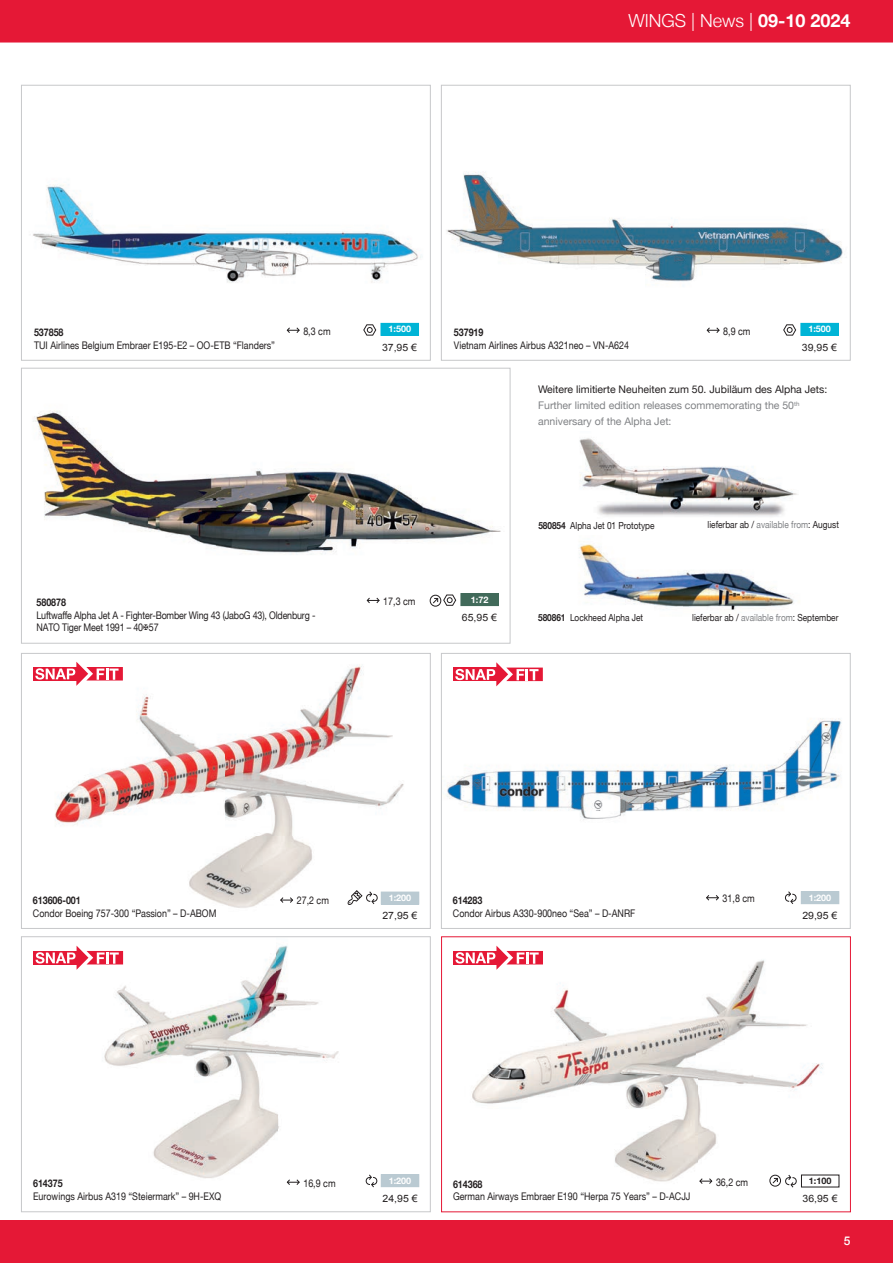
<style>
.page{position:relative;width:893px;height:1263px;background:#fff}
.page>*{position:absolute;margin:0;border:0;box-sizing:border-box;transform-origin:0 0}
.t1{font:300 18px "Helvetica Neue";color:#fff}
.t2{font:500 12px "Helvetica Neue";color:#fff}
.t3{font:10.5px "Helvetica Neue";color:#231f20;scale:.85 1}
.t4{font:10.5px/16.2px "Helvetica Neue";color:#808285}
.t5{font:10.5px/12.6px "Helvetica Neue";letter-spacing:-.02em;color:#231f20;scale:.85 1}
.t6{font:700 10.5px "Helvetica Neue";letter-spacing:-.005em;color:#231f20;scale:.85 1}
.t7{font:10.05px "Arial";color:#231f20;scale:1.04 1}
.t8{font:9.75px "Helvetica Neue";color:#231f20;scale:.85 1}
.t9{font:700 9px "Helvetica Neue";color:#fff}
.t10{font:700 9px "Helvetica Neue";color:#231f20}
.s1{font-weight:700}
.s2{color:#231f20}
.s3{color:#808285}
</style>
<div class="page">
<div style="left:0;top:1220px;width:893px;height:43px;background:#e51836"></div>
<div style="left:0;top:0;width:893px;height:43px;background:#e51836"></div>
<img style="left:33px;top:184px;width:388px;height:99px">
<div style="left:21px;top:85px;width:410px;height:275px;border:1px solid #c7c8ca"></div>
<svg style="left:286px;top:327px;width:14px;height:6px"></svg>
<div style="left:381px;top:323px;width:37px;height:12px;background:#00b4d6"></div>
<div style="left:381px;top:323px;width:38px;height:13px;border:1px solid #00b4d6"></div>
<svg style="left:363px;top:324px;width:14px;height:12px"></svg>
<img style="left:446px;top:171px;width:397px;height:111px">
<div style="left:441px;top:85px;width:409px;height:275px;border:1px solid #c7c8ca"></div>
<svg style="left:706px;top:327px;width:14px;height:6px"></svg>
<div style="left:801px;top:323px;width:37px;height:12px;background:#00b4d6"></div>
<div style="left:800px;top:323px;width:39px;height:13px;border:1px solid #00b4d6"></div>
<svg style="left:783px;top:324px;width:13px;height:12px"></svg>
<img style="left:579px;top:438px;width:219px;height:79px">
<img style="left:579px;top:544px;width:215px;height:66px">
<img style="left:33px;top:665px;width:387px;height:243px">
<div style="left:21px;top:653px;width:409px;height:276px;border:1px solid #c7c8ca"></div>
<img style="left:447px;top:718px;width:395px;height:102px">
<div style="left:441px;top:653px;width:409px;height:276px;border:1px solid #c7c8ca"></div>
<img style="left:33px;top:945px;width:387px;height:243px">
<div style="left:21px;top:936px;width:409px;height:276px;border:1px solid #c7c8ca"></div>
<img style="left:453px;top:945px;width:387px;height:243px">
<div style="left:441px;top:936px;width:410px;height:276px;border:1px solid #e51836"></div>
<div style="left:453px;top:667px;width:46px;height:14px;background:#e51836"></div>
<svg style="left:455px;top:662px;width:88px;height:24px"></svg>
<div style="left:33px;top:951px;width:47px;height:13px;background:#e51836"></div>
<svg style="left:36px;top:946px;width:87px;height:24px"></svg>
<div style="left:453px;top:951px;width:46px;height:13px;background:#e51836"></div>
<svg style="left:455px;top:946px;width:88px;height:24px"></svg>
<svg style="left:280px;top:896px;width:14px;height:7px"></svg>
<svg style="left:706px;top:895px;width:13px;height:6px"></svg>
<svg style="left:785px;top:891px;width:12px;height:13px"></svg>
<svg style="left:785px;top:1174px;width:12px;height:14px"></svg>
<svg style="left:699px;top:1177px;width:14px;height:7px"></svg>
<div style="left:33px;top:667px;width:46px;height:13px;background:#e51836"></div>
<svg style="left:35px;top:662px;width:88px;height:24px"></svg>
<div style="left:381px;top:892px;width:38px;height:12px;background:#bacad2"></div>
<svg style="left:286px;top:1179px;width:14px;height:7px"></svg>
<svg style="left:365px;top:1174px;width:13px;height:14px"></svg>
<img style="left:33px;top:410px;width:468px;height:186px">
<div style="left:21px;top:368px;width:489px;height:275px;border:1px solid #c7c8ca"></div>
<svg style="left:366px;top:597px;width:14px;height:7px"></svg>
<div style="left:461px;top:593px;width:37px;height:13px;background:#416a5a"></div>
<div style="left:430px;top:595px;width:11px;height:11px;border:1px solid #231f20;border-radius:50%"></div>
<svg style="left:432px;top:594px;width:24px;height:12px"></svg>
<svg style="left:348px;top:890px;width:30px;height:15px"></svg>
<div style="left:801px;top:892px;width:38px;height:12px;background:#bacad2"></div>
<div style="left:801px;top:891px;width:38px;height:13px;border:1px solid #bacad2"></div>
<div style="left:769px;top:1175px;width:12px;height:11px;border:1px solid #231f20;border-radius:50%"></div>
<svg style="left:772px;top:1177px;width:7px;height:7px"></svg>
<div style="left:381px;top:1175px;width:38px;height:12px;background:#bacad2"></div>
<div style="left:381px;top:1174px;width:38px;height:13px;border:1px solid #bacad2"></div>
<h1 class="t1" style="left:628px;top:6px;width:224px">WINGS | News | <span class="s1">09-10 2024</span></h1>
<p class="t6" style="left:34px;top:324px;width:36px">537858</p>
<p class="t3" style="left:34px;top:339px;width:285px">TUI Airlines Belgium Embraer E195-E2 – OO-ETB “Flanders”</p>
<p class="t3" style="left:303px;top:325px;width:34px">8,3 cm</p>
<p class="t9" style="left:388px;top:322px;width:24px">1:500</p>
<p class="t6" style="left:454px;top:324px;width:36px">537919</p>
<p class="t3" style="left:454px;top:339px;width:208px">Vietnam Airlines Airbus A321neo – VN-A624</p>
<p class="t3" style="left:723px;top:325px;width:34px">8,9 cm</p>
<p class="t9" style="left:808px;top:322px;width:24px">1:500</p>
<p class="t7" style="left:382px;top:340px;width:35px">37,95 €</p>
<p class="t7" style="left:802px;top:340px;width:35px">39,95 €</p>
<p class="t4" style="left:538px;top:382px;width:291px"><span class="s2">Weitere limitierte Neuheiten zum 50. Jubiläum des Alpha Jets:<br></span>Further limited edition releases commemorating the 50<sup>th </sup>anniversary of the Alpha Jet:</p>
<p class="t8" style="left:538px;top:519px;width:138px"><span class="s1">580854</span> Alpha Jet 01 Prototype</p>
<p class="t8" style="left:708px;top:519px;width:156px">lieferbar ab / <span class="s3">available from</span>: August</p>
<p class="t6" style="left:37px;top:594px;width:36px">580878</p>
<p class="t5" style="left:37px;top:609px;width:330px">Luftwaffe Alpha Jet A - Fighter-Bomber Wing 43 (JaboG 43), Oldenburg -<br>NATO Tiger Meet 1991 – 40 57</p>
<p class="t3" style="left:383px;top:595px;width:39px">17,3 cm</p>
<p class="t9" style="left:471px;top:592px;width:19px">1:72</p>
<p class="t7" style="left:462px;top:611px;width:35px">65,95 €</p>
<p class="t8" style="left:538px;top:611px;width:125px"><span class="s1">580861</span> Lockheed Alpha Jet</p>
<p class="t8" style="left:692px;top:612px;width:174px">lieferbar ab / <span class="s3">available from</span>: September</p>
<p class="t6" style="left:33px;top:892px;width:58px">613606-001</p>
<p class="t3" style="left:33px;top:907px;width:217px">Condor Boeing 757-300 “Passion” – D-ABOM</p>
<p class="t9" style="left:809px;top:890px;width:24px">1:200</p>
<p class="t3" style="left:723px;top:892px;width:39px">31,8 cm</p>
<p class="t9" style="left:389px;top:891px;width:24px">1:200</p>
<p class="t3" style="left:297px;top:894px;width:39px">27,2 cm</p>
<p class="t6" style="left:453px;top:892px;width:36px">614283</p>
<p class="t3" style="left:453px;top:907px;width:216px">Condor Airbus A330-900neo “Sea” – D-ANRF</p>
<p class="t7" style="left:382px;top:909px;width:35px">27,95 €</p>
<p class="t7" style="left:802px;top:909px;width:35px">29,95 €</p>
<p class="t6" style="left:33px;top:1175px;width:36px">614375</p>
<p class="t3" style="left:303px;top:1176px;width:39px">16,9 cm</p>
<p class="t3" style="left:33px;top:1190px;width:223px">Eurowings Airbus A319 “Steiermark” – 9H-EXQ</p>
<p class="t9" style="left:389px;top:1173px;width:24px">1:200</p>
<p class="t3" style="left:716px;top:1175px;width:39px">36,2 cm</p>
<p class="t10" style="left:809px;top:1174px;width:24px">1:100</p>
<p class="t6" style="left:453px;top:1176px;width:36px">614368</p>
<p class="t3" style="left:453px;top:1190px;width:281px">German Airways Embraer E190 “Herpa 75 Years” – D-ACJJ</p>
<p class="t7" style="left:383px;top:1192px;width:35px">24,95 €</p>
<p class="t7" style="left:802px;top:1192px;width:35px">36,95 €</p>
<p class="t2" style="left:844px;top:1231px;width:8px">5</p>
</div>
